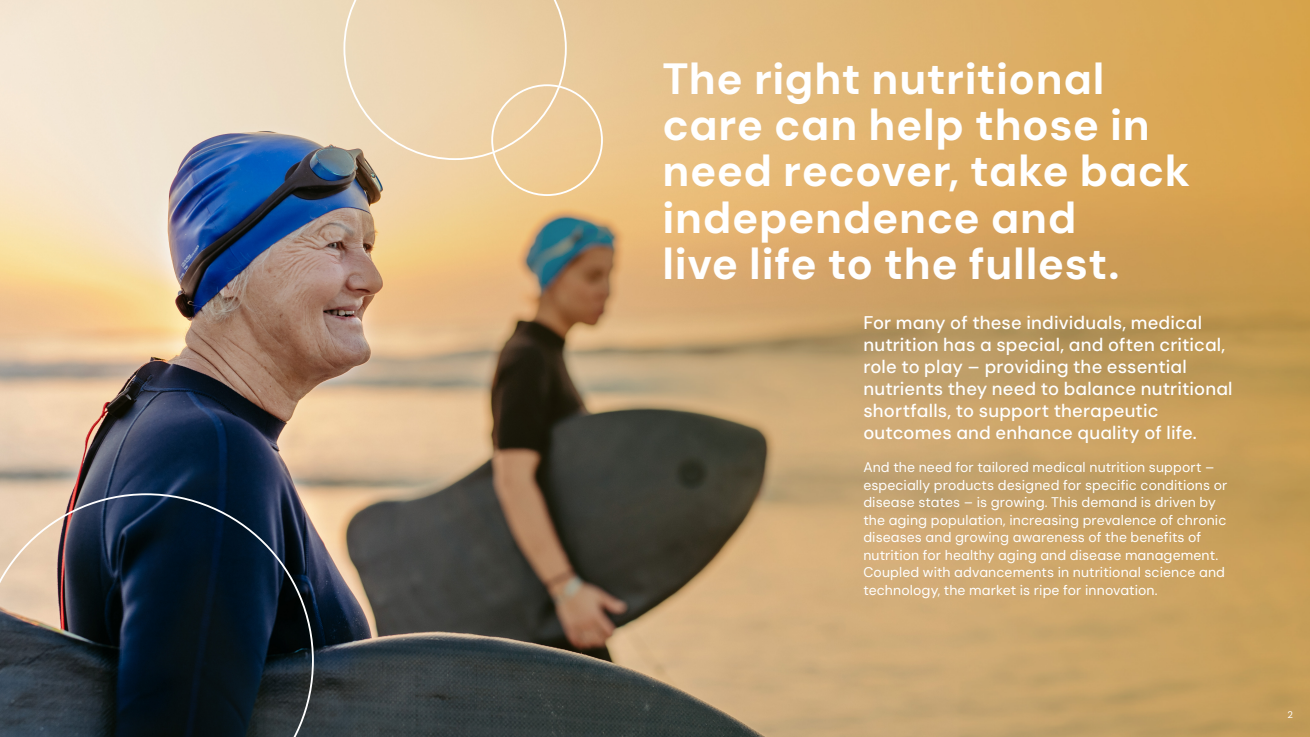
<style>
.page{position:relative;width:1310px;height:737px;background:#fff}
.page>*{position:absolute;margin:0;border:0;box-sizing:border-box;transform-origin:0 0}
.t1{font:700 43.75px/46.4px "DM Sans";letter-spacing:.015em;color:#fff}
.t2{font:500 18.38px/21.9px "DM Sans";letter-spacing:.01em;color:#fff}
.t3{font:14px/17.5px "DM Sans";letter-spacing:.01em;color:#fff}
.t4{font:9.62px "DM Sans";color:#fff}
</style>
<div class="page">
<img style="left:0;top:0;width:1310px;height:737px">
<svg style="left:343px;top:0;width:224px;height:160px;background:#ebd2ad"></svg>
<div style="left:491px;top:84px;width:112px;height:112px;border:2px solid #fff;border-radius:50%"></div>
<svg style="left:0;top:493px;width:314px;height:244px;background:#2c343b"></svg>
<h1 class="t1" style="left:662px;top:55px;width:529px">The right nutritional care can help those in need recover, take back independence and<br>live life to the fullest.</h1>
<p class="t2" style="left:863px;top:312px;width:371px">For many of these individuals, medical nutrition has a special, and often critical, role to play – providing the essential nutrients they need to balance nutritional shortfalls, to support therapeutic outcomes and enhance quality of life.</p>
<p class="t3" style="left:863px;top:458px;width:365px">And the need for tailored medical nutrition support – especially products designed for specific conditions or disease states – is growing. This demand is driven by the aging population, increasing prevalence of chronic diseases and growing awareness of the benefits of nutrition for healthy aging and disease management.<br>Coupled with advancements in nutritional science and technology, the market is ripe for innovation.</p>
<p class="t4" style="left:1287px;top:708px;width:7px">2</p>
</div>
